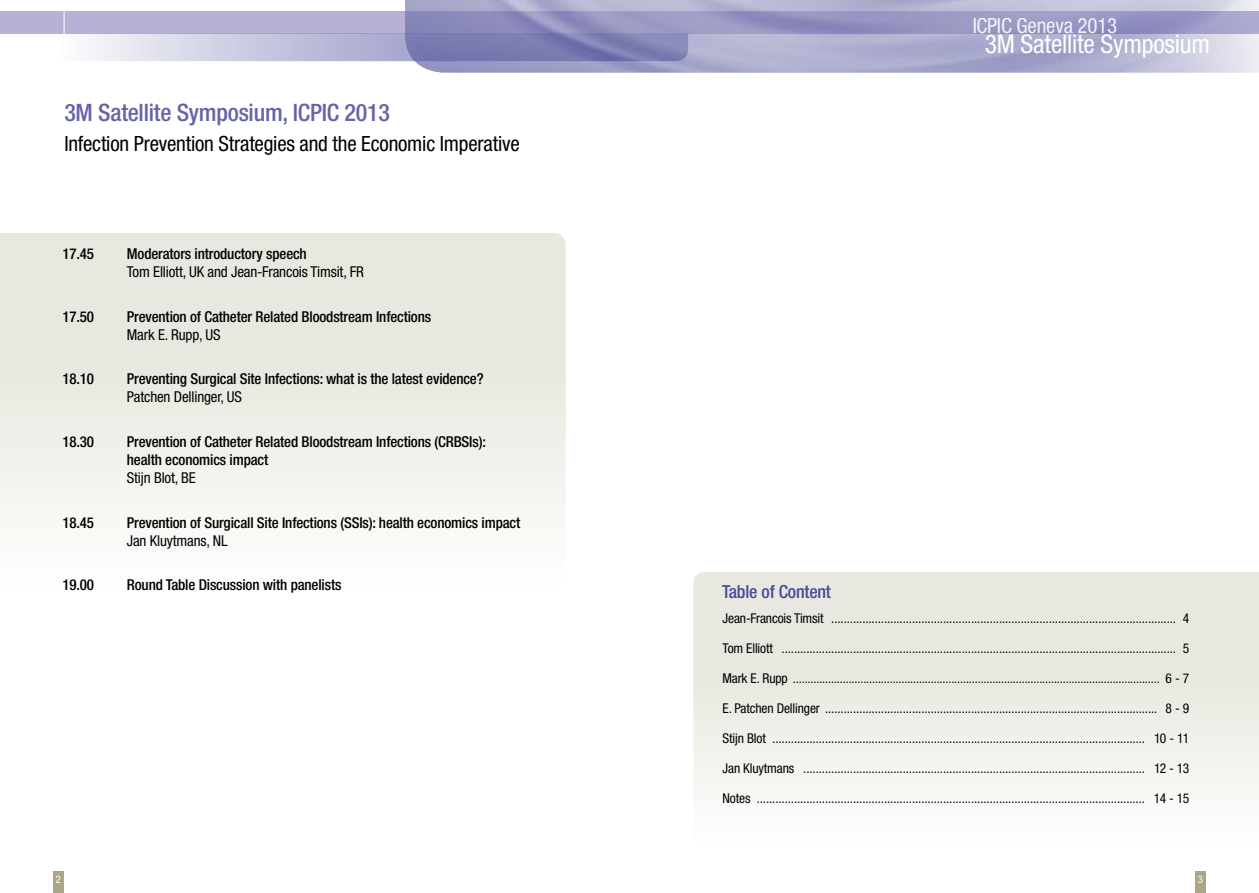
<style>
.page{position:relative;width:1259px;height:893px;background:#fff}
.page>*{position:absolute;margin:0;border:0;box-sizing:border-box;transform-origin:0 0}
.t1{font:condensed 25.65px "Helvetica Neue LT Pro";letter-spacing:-.01em;color:#fff}
.t2{font:500 condensed 24px "Helvetica Neue LT Pro";letter-spacing:-.01em;color:#6664a9}
.t3{font:condensed 21px "Helvetica Neue LT Pro";letter-spacing:-.01em;color:#000}
.t4{font:condensed 21px "Helvetica Neue LT Pro";letter-spacing:-.01em;color:#fff}
.t5{font:500 condensed 18px "Helvetica Neue LT Pro";letter-spacing:-.01em;color:#484a9a}
.t6{font:500 condensed 15px/18px "Helvetica Neue LT Pro";letter-spacing:-.01em;color:#000}
.t7{font:condensed 15px "Helvetica Neue LT Pro";letter-spacing:-.01em;color:#000}
.t8{font:condensed 13.5px "Helvetica Neue LT Pro";letter-spacing:-.01em;color:#000}
.t9{font:condensed 12.75px "Helvetica Neue LT Pro";color:#000}
.t10{font:condensed 10.5px "Helvetica Neue LT Pro";color:#fff}
.s1{font-size:13.5px}
</style>
<div class="page">
<div style="left:53px;top:871px;width:11px;height:22px;background:#aaa687"></div>
<div style="left:1195px;top:871px;width:10px;height:22px;background:#aaa687"></div>
<div style="left:0;top:11px;width:1259px;height:22px;background:#b5b2d6"></div>
<svg style="left:59px;top:33px;width:346px;height:28px"></svg>
<img style="left:405px;top:0;width:854px;height:73px">
<hr style="left:64px;top:0;width:1px;height:65px;background:#fff">
<svg style="left:693px;top:572px;width:566px;height:220px;fill:#eae9e1"></svg>
<svg style="left:0;top:233px;width:566px;height:285px;fill:#eae9e1"></svg>
<h2 class="t2" style="left:64px;top:98px;width:327px">3M Satellite Symposium, ICPIC 2013</h2>
<h3 class="t3" style="left:64px;top:131px;width:457px">Infection Prevention Strategies and the Economic Imperative</h3>
<h3 class="t4" style="left:972px;top:14px;width:147px">ICPIC Geneva 2013</h3>
<h1 class="t1" style="left:984px;top:29px;width:227px">3M Satellite Symposium</h1>
<p class="t6" style="left:62px;top:245px;width:33px">17.45</p>
<p class="t6" style="left:127px;top:245px;width:181px">Moderators introductory speech</p>
<p class="t7" style="left:127px;top:263px;width:239px">Tom Elliott, UK and Jean-Francois Timsit, FR</p>
<p class="t6" style="left:62px;top:307px;width:33px">17.50</p>
<p class="t6" style="left:127px;top:307px;width:306px">Prevention of Catheter Related Bloodstream Infections</p>
<p class="t7" style="left:127px;top:326px;width:95px">Mark E. Rupp, US</p>
<p class="t6" style="left:62px;top:370px;width:33px">18.10</p>
<p class="t6" style="left:127px;top:370px;width:358px">Preventing Surgical Site Infections: what is the latest evidence?</p>
<p class="t7" style="left:127px;top:388px;width:117px">Patchen Dellinger, US</p>
<p class="t6" style="left:62px;top:432px;width:33px">18.30</p>
<p class="t6" style="left:127px;top:432px;width:361px">Prevention of Catheter Related Bloodstream Infections (CRBSIs): health economics impact</p>
<p class="t7" style="left:127px;top:469px;width:70px">Stijn Blot, BE</p>
<p class="t6" style="left:62px;top:513px;width:33px">18.45</p>
<p class="t6" style="left:127px;top:513px;width:395px">Prevention of Surgicall Site Infections (SSIs): health economics impact</p>
<p class="t7" style="left:127px;top:531px;width:102px">Jan Kluytmans, NL</p>
<p class="t6" style="left:62px;top:575px;width:33px">19.00</p>
<p class="t6" style="left:127px;top:575px;width:216px">Round Table Discussion with panelists</p>
<h3 class="t5" style="left:722px;top:580px;width:110px">Table of Content</h3>
<p class="t8" style="left:722px;top:610px;width:468px">Jean-Francois Timsit ............................................................................................................... 4</p>
<p class="t8" style="left:722px;top:640px;width:468px">Tom Elliott ............................................................................................................................... 5</p>
<p class="t9" style="left:722px;top:671px;width:468px"><span class="s1">Mark E. Rupp</span> ............................................................................................................................. <span class="s1">6 - 7</span></p>
<p class="t8" style="left:722px;top:700px;width:468px">E. Patchen Dellinger ........................................................................................................... 8 - 9</p>
<p class="t8" style="left:722px;top:730px;width:468px">Stijn Blot ........................................................................................................................ 10 - 11</p>
<p class="t8" style="left:722px;top:760px;width:468px">Jan Kluytmans .............................................................................................................. 12 - 13</p>
<p class="t8" style="left:722px;top:790px;width:468px">Notes ............................................................................................................................. 14 - 15</p>
<p class="t10" style="left:56px;top:873px;width:7px">2</p>
<p class="t10" style="left:1198px;top:873px;width:7px">3</p>
</div>
